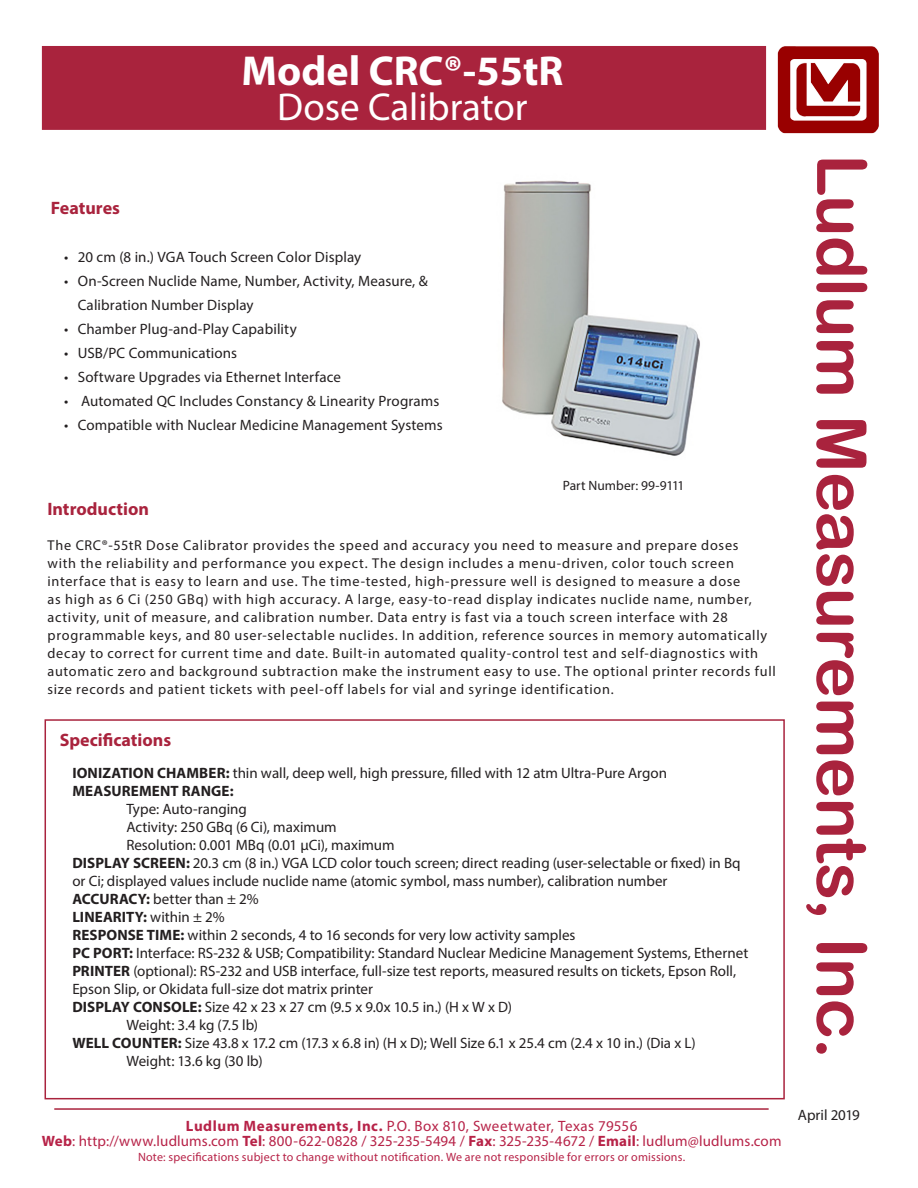
<style>
.page{position:relative;width:918px;height:1188px;background:#fff}
.page>*{position:absolute;margin:0;border:0;box-sizing:border-box;transform-origin:0 0}
.t1{font:69px "Arial Rounded MT Bold";letter-spacing:-.015em;color:#a9233d}
.t2{font:700 42px "Myriad Pro";color:#fff}
.t3{font:39px "Myriad Pro";color:#fff}
.Subhead_2{font:700 18px "Myriad Pro";color:#a9233d}
.t4{font:15px/24px "Myriad Pro";color:#231f20}
.t5{font:15px "Myriad Pro";letter-spacing:.01em;color:#b72348}
.t6{font:700 15px "Myriad Pro";letter-spacing:.01em;color:#231f20}
.t7{font:14.25px "Myriad Pro";letter-spacing:.05em;color:#231f20}
.t8{font:13.5px "Myriad Pro";letter-spacing:.005em;color:#231f20}
.t9{font:12px "Myriad Pro";letter-spacing:.02em;color:#b72348}
.s1{font-weight:700}
.s2{font-weight:400}
.s3{font-size:72px}
</style>
<div class="page">
<div style="left:45px;top:719px;width:740px;height:380px;background:#fff;border:2px solid #a9233d"></div>
<img style="left:777px;top:46px;width:102px;height:88px">
<hr style="left:54px;top:1108px;width:715px;height:2px;background:#a9233d">
<div style="left:42px;top:46px;width:724px;height:84px;border:6px solid #a9233d"></div>
<div style="left:44px;top:49px;width:717px;height:78px;background:#a9233d"></div>
<img style="left:502px;top:180px;width:198px;height:276px">
<p class="t2" style="left:242px;top:44px;width:323px">Model CRC®-55tR</p>
<p class="t3" style="left:277px;top:83px;width:252px">Dose Calibrator</p>
<p class="Subhead_2" style="left:51px;top:197px;width:71px">Features</p>
<p class="t4" style="left:64px;top:245px;width:299px">• 20 cm (8 in.) VGA Touch Screen Color Display</p>
<p class="t4" style="left:78px;top:269px;width:352px;text-indent:-14px">• On-Screen Nuclide Name, Number, Activity, Measure, &amp;<br>Calibration Number Display</p>
<p class="t4" style="left:64px;top:317px;width:234px">• Chamber Plug-and-Play Capability</p>
<p class="t4" style="left:64px;top:341px;width:174px">• USB/PC Communications</p>
<p class="t4" style="left:64px;top:365px;width:278px">• Software Upgrades via Ethernet Interface</p>
<p class="t4" style="left:64px;top:389px;width:377px">• Automated QC Includes Constancy &amp; Linearity Programs</p>
<p class="t4" style="left:64px;top:413px;width:380px">• Compatible with Nuclear Medicine Management Systems</p>
<p class="t8" style="left:563px;top:477px;width:123px">Part Number: 99-9111</p>
<p class="Subhead_2" style="left:47px;top:497px;width:103px">Introduction</p>
<p class="t7" style="left:47px;top:536px;width:693px">The CRC®-55tR Dose Calibrator provides the speed and accuracy you need to measure and prepare doses</p>
<p class="t7" style="left:47px;top:554px;width:688px">with the reliability and performance you expect. The design includes a menu-driven, color touch screen</p>
<p class="t7" style="left:47px;top:572px;width:694px">interface that is easy to learn and use. The time-tested, high-pressure well is designed to measure a dose</p>
<p class="t7" style="left:47px;top:590px;width:706px">as high as 6 Ci (250 GBq) with high accuracy. A large, easy-to-read display indicates nuclide name, number,</p>
<p class="t7" style="left:47px;top:608px;width:682px">activity, unit of measure, and calibration number. Data entry is fast via a touch screen interface with 28</p>
<p class="t7" style="left:47px;top:626px;width:721px">programmable keys, and 80 user-selectable nuclides. In addition, reference sources in memory automatically</p>
<p class="t7" style="left:47px;top:644px;width:712px">decay to correct for current time and date. Built-in automated quality-control test and self-diagnostics with</p>
<p class="t7" style="left:47px;top:662px;width:730px">automatic zero and background subtraction make the instrument easy to use. The optional printer records full</p>
<p class="t7" style="left:47px;top:680px;width:568px">size records and patient tickets with peel-off labels for vial and syringe identification.</p>
<p class="Subhead_2" style="left:60px;top:728px;width:113px">Specifications</p>
<p class="t4" style="left:72px;top:760px;width:596px"><span class="s1">IONIZATION CHAMBER:</span> thin wall, deep well, high pressure, filled with 12 atm Ultra-Pure Argon</p>
<p class="t6" style="left:72px;top:781px;width:163px">MEASUREMENT RANGE:</p>
<p class="t4" style="left:126px;top:796px;width:122px">Type: Auto-ranging</p>
<p class="t4" style="left:126px;top:814px;width:212px">Activity: 250 GBq (6 Ci), maximum</p>
<p class="t4" style="left:126px;top:832px;width:270px">Resolution: 0.001 MBq (0.01 µCi), maximum</p>
<p class="t4" style="left:72px;top:850px;width:670px"><span class="s1">DISPLAY SCREEN:</span> 20.3 cm (8 in.) VGA LCD color touch screen; direct reading (user-selectable or fixed) in Bq</p>
<p class="t4" style="left:72px;top:868px;width:597px">or Ci; displayed values include nuclide name (atomic symbol, mass number), calibration number</p>
<p class="t4" style="left:72px;top:886px;width:188px"><span class="s1">ACCURACY:</span> better than ± 2%</p>
<p class="t6" style="left:72px;top:907px;width:154px">LINEARITY: <span class="s2">within ± 2%</span></p>
<p class="t4" style="left:72px;top:922px;width:505px"><span class="s1">RESPONSE TIME:</span> within 2 seconds, 4 to 16 seconds for very low activity samples</p>
<p class="t4" style="left:72px;top:940px;width:677px"><span class="s1">PC PORT:</span> Interface: RS-232 &amp; USB; Compatibility: Standard Nuclear Medicine Management Systems, Ethernet</p>
<p class="t4" style="left:72px;top:958px;width:665px"><span class="s1">PRINTER</span> (optional): RS-232 and USB interface, full-size test reports, measured results on tickets, Epson Roll,</p>
<p class="t4" style="left:72px;top:976px;width:302px">Epson Slip, or Okidata full-size dot matrix printer</p>
<p class="t4" style="left:72px;top:994px;width:441px"><span class="s1">DISPLAY CONSOLE:</span> Size 42 x 23 x 27 cm (9.5 x 9.0x 10.5 in.) (H x W x D)</p>
<p class="t4" style="left:126px;top:1012px;width:133px">Weight: 3.4 kg (7.5 lb)</p>
<p class="t4" style="left:72px;top:1030px;width:625px"><span class="s1">WELL COUNTER:</span> Size 43.8 x 17.2 cm (17.3 x 6.8 in) (H x D); Well Size 6.1 x 25.4 cm (2.4 x 10 in.) (Dia x L)</p>
<p class="t4" style="left:126px;top:1048px;width:138px">Weight: 13.6 kg (30 lb)</p>
<p class="t5" style="left:186px;top:1116px;width:453px"><span class="s1">Ludlum Measurements, Inc.</span> P.O. Box 810, Sweetwater, Texas 79556</p>
<p class="t5" style="left:42px;top:1131px;width:741px"><span class="s1">Web</span>: http://www.ludlums.com <span class="s1">Tel</span>: 800-622-0828 / 325-235-5494 / <span class="s1">Fax</span>: 325-235-4672 / <span class="s1">Email</span>: ludlum@ludlums.com</p>
<p class="t9" style="left:138px;top:1149px;width:549px">Note: specifications subject to change without notification. We are not responsible for errors or omissions.</p>
<p class="t1" style="left:882px;top:154px;width:907px;rotate:90deg">Ludlum Measurements, Inc<span class="s3">.</span></p>
<p class="t4" style="left:798px;top:1103px;width:63px">April 2019</p>
</div>
